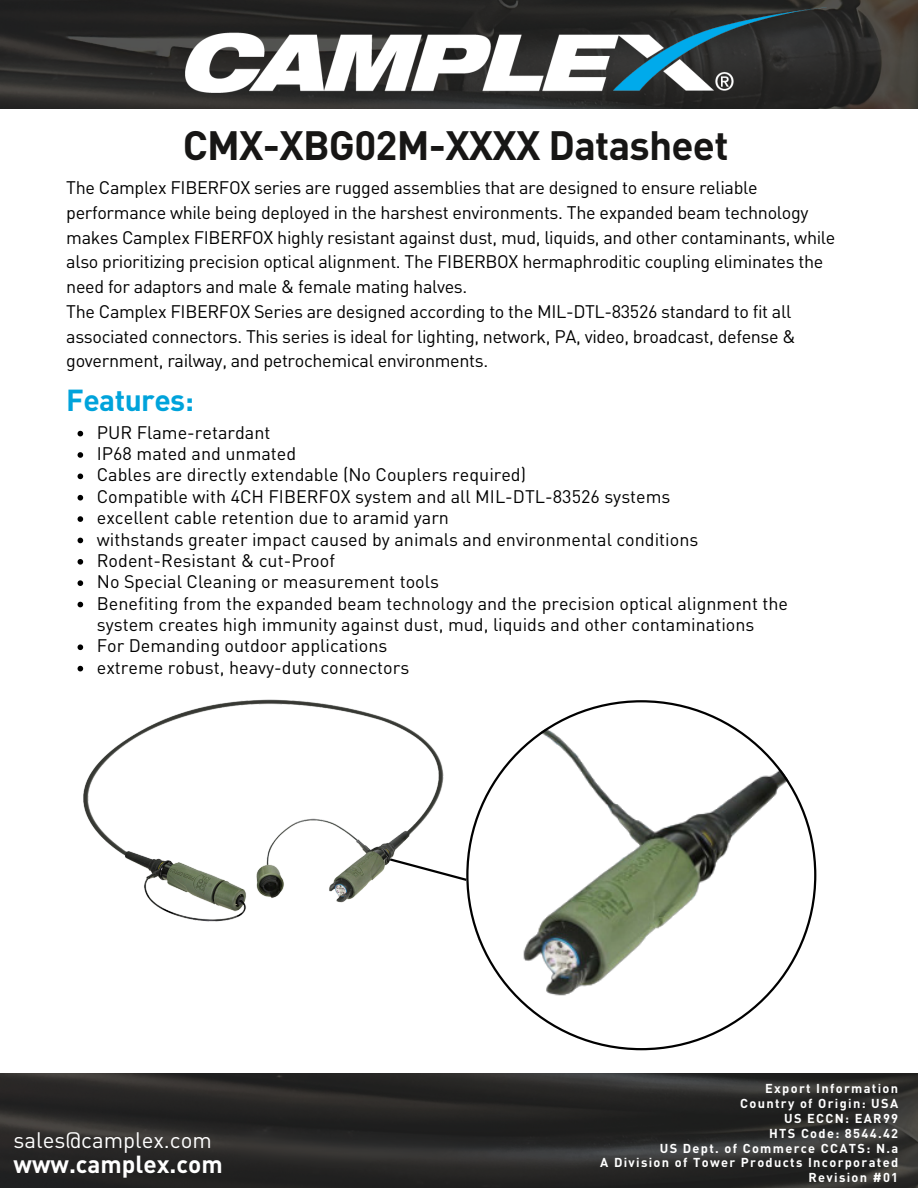
<style>
.page{position:relative;width:918px;height:1188px;background:#fff}
.page>*{position:absolute;margin:0;border:0;box-sizing:border-box;transform-origin:0 0}
.t1{font:700 40.5px "DIN Pro";letter-spacing:-.02em;color:#171615}
.t2{font:700 30px "DIN Pro";letter-spacing:-.02em;color:#00a3db}
.t3{font:700 24.3px "DIN Pro";color:#fff}
.t4{font:22.2px "DIN Pro";color:#fff}
.t5{font:18px/24.8px "DIN Pro";letter-spacing:-.02em;color:#000}
.t6{font:18px/21.3px "DIN Pro";color:#000}
.t7{font:700 12.75px "DIN Pro";letter-spacing:.105em;color:#fff}
</style>
<div class="page">
<svg style="left:0;top:0;width:918px;height:108px;background:#2e2c2b"></svg>
<svg style="left:0;top:1073px;width:918px;height:115px;background:#292928"></svg>
<img style="left:185px;top:7px;width:641px;height:86px">
<svg style="left:78px;top:431px;width:5px;height:5px"></svg>
<svg style="left:78px;top:452px;width:5px;height:6px"></svg>
<svg style="left:78px;top:474px;width:5px;height:5px"></svg>
<svg style="left:78px;top:495px;width:5px;height:6px"></svg>
<svg style="left:78px;top:516px;width:5px;height:6px"></svg>
<svg style="left:78px;top:538px;width:5px;height:5px"></svg>
<svg style="left:78px;top:559px;width:5px;height:6px"></svg>
<svg style="left:78px;top:580px;width:5px;height:6px"></svg>
<svg style="left:78px;top:602px;width:5px;height:5px"></svg>
<svg style="left:78px;top:644px;width:5px;height:6px"></svg>
<svg style="left:78px;top:666px;width:5px;height:5px"></svg>
<img style="left:83px;top:699px;width:383px;height:223px">
<svg style="left:466px;top:700px;width:350px;height:350px"></svg>
<p class="t1" style="left:183px;top:118px;width:547px">CMX-XBG02M-XXXX Datasheet</p>
<p class="t5" style="left:66px;top:175px;width:771px">The Camplex FIBERFOX series are rugged assemblies that are designed to ensure reliable performance while being deployed in the harshest environments. The expanded beam technology makes Camplex FIBERFOX highly resistant against dust, mud, liquids, and other contaminants, while also prioritizing precision optical alignment. The FIBERBOX hermaphroditic coupling eliminates the need for adaptors and male &amp; female mating halves.<br>The Camplex FIBERFOX Series are designed according to the MIL-DTL-83526 standard to fit all associated connectors. This series is ideal for lighting, network, PA, video, broadcast, defense &amp; government, railway, and petrochemical environments.</p>
<p class="t2" style="left:66px;top:380px;width:129px">Features:</p>
<p class="t6" style="left:97px;top:421px;width:175px">PUR Flame-retardant</p>
<h1 class="t6" style="left:97px;top:443px;width:201px">IP68 mated and unmated</h1>
<h5 class="t6" style="left:97px;top:464px;width:431px">Cables are directly extendable (No Couplers required)</h5>
<h2 class="t6" style="left:97px;top:485px;width:575px">Compatible with 4CH FIBERFOX system and all MIL-DTL-83526 systems</h2>
<p class="t6" style="left:97px;top:507px;width:354px">excellent cable retention due to aramid yarn</p>
<p class="t6" style="left:97px;top:528px;width:603px">withstands greater impact caused by animals and environmental conditions</p>
<p class="t6" style="left:97px;top:549px;width:240px">Rodent-Resistant &amp; cut-Proof</p>
<p class="t6" style="left:97px;top:571px;width:344px">No Special Cleaning or measurement tools</p>
<p class="t6" style="left:97px;top:592px;width:693px">Benefiting from the expanded beam technology and the precision optical alignment the system creates high immunity against dust, mud, liquids and other contaminations</p>
<p class="t6" style="left:97px;top:635px;width:292px">For Demanding outdoor applications</p>
<p class="t6" style="left:97px;top:656px;width:314px">extreme robust, heavy-duty connectors</p>
<p class="t4" style="left:14px;top:1127px;width:200px">sales@camplex.com</p>
<p class="t3" style="left:14px;top:1148px;width:211px">www.camplex.com</p>
<p class="t7" style="left:765px;top:1080px;width:135px">Export Information</p>
<p class="t7" style="left:740px;top:1095px;width:159px">Country of Origin: USA</p>
<p class="t7" style="left:784px;top:1110px;width:116px">US ECCN: EAR99</p>
<p class="t7" style="left:769px;top:1125px;width:131px">HTS Code: 8544.42</p>
<p class="t7" style="left:660px;top:1140px;width:240px">US Dept. of Commerce CCATS: N.a</p>
<h4 class="t7" style="left:600px;top:1155px;width:299px">A Division of Tower Products Incorporated</h4>
<h3 class="t7" style="left:809px;top:1169px;width:91px">Revision #01</h3>
</div>
